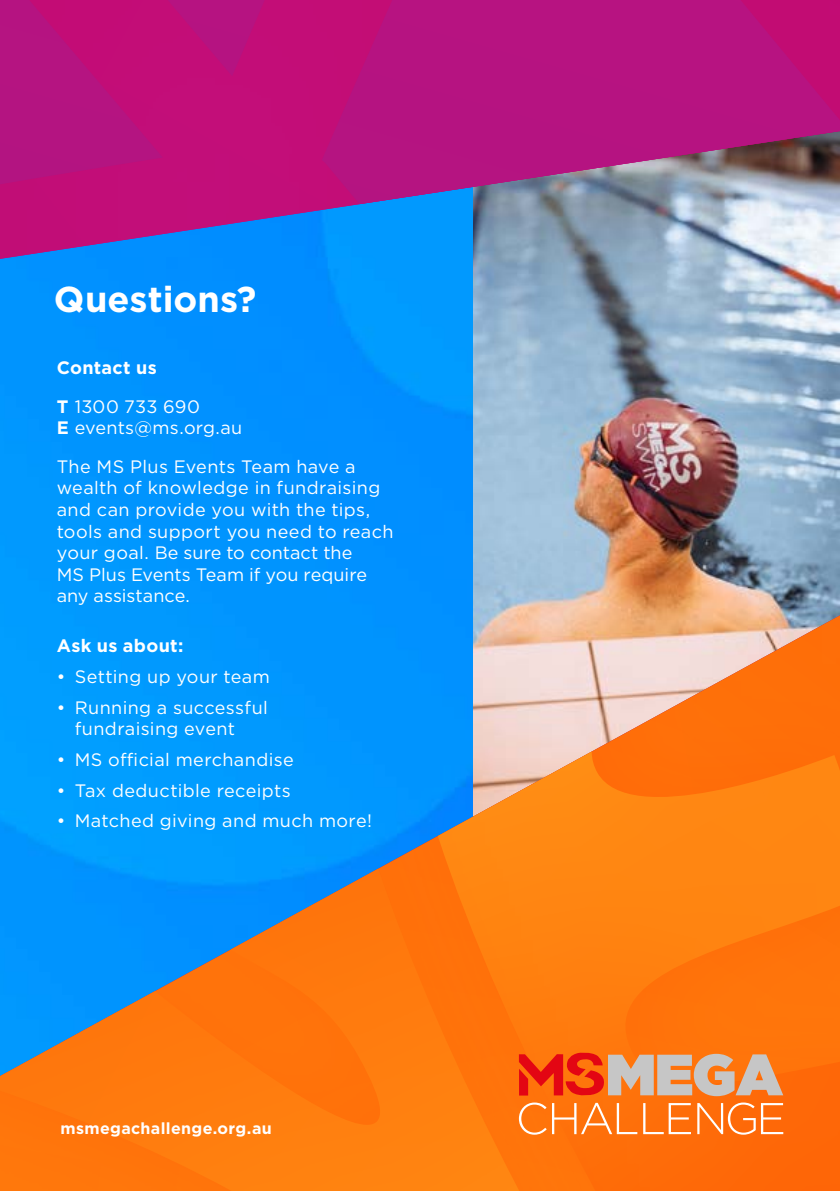
<style>
.page{position:relative;width:840px;height:1191px;background:#fff}
.page>*{position:absolute;margin:0;border:0;box-sizing:border-box;transform-origin:0 0}
.t1{font:700 36px "Gotham";letter-spacing:.005em;color:#fff}
.t2{font:18px/21.6px "Gotham";letter-spacing:.02em;color:#fff}
.t3{font:700 18px/38.6px "Gotham";letter-spacing:.02em;color:#fff}
.t4{font:700 16px "Gotham";letter-spacing:.02em;color:#fff}
.s1{font-weight:400}
.s2{font-weight:700}
</style>
<div class="page">
<div style="left:0;top:259px;width:473px;height:356px;background:#0093ff"></div>
<img style="left:473px;top:259px;width:366px;height:356px">
<img style="left:519px;top:615px;width:320px;height:576px">
<svg style="left:0;top:1002px;width:519px;height:189px;background:#f17b19"></svg>
<img style="left:0;top:615px;width:522px;height:387px">
<div style="left:0;top:615px;width:364px;height:230px;background:#009bff"></div>
<img style="left:0;top:0;width:568px;height:259px">
<svg style="left:0;top:0;width:264px;height:184px;background:#bc107c"></svg>
<svg style="left:568px;top:204px;width:271px;height:55px;background:#adbdce"></svg>
<svg style="left:321px;top:0;width:518px;height:204px;background:#ad2482"></svg>
<svg style="left:518px;top:1051px;width:264px;height:83px;background:#ee8446"></svg>
<h1 class="t1" style="left:54px;top:275px;width:204px">Questions?</h1>
<p class="t3" style="left:57px;top:348px;width:145px">Contact us<br>T <span class="s1">1300 733 690</span></p>
<p class="t2" style="left:57px;top:408px;width:300px;line-height:38.6px"><span class="s2">E</span> events@ms.org.au<br>The MS Plus Events Team have a</p>
<p class="t2" style="left:57px;top:477px;width:338px">wealth of knowledge in fundraising and can provide you with the tips, tools and support you need to reach your goal. Be sure to contact the<br>MS Plus Events Team if you require any assistance.</p>
<p class="t3" style="left:57px;top:626px;width:128px">Ask us about:</p>
<p class="t2" style="left:57px;top:665px;width:214px">• Setting up your team</p>
<p class="t2" style="left:75px;top:696px;width:195px;text-indent:-18px">• Running a successful fundraising event</p>
<p class="t2" style="left:57px;top:748px;width:238px">• MS official merchandise</p>
<p class="t2" style="left:57px;top:779px;width:235px">• Tax deductible receipts</p>
<p class="t2" style="left:57px;top:809px;width:316px">• Matched giving and much more!</p>
<p class="t4" style="left:60px;top:1118px;width:213px">msmegachallenge.org.au</p>
</div>
